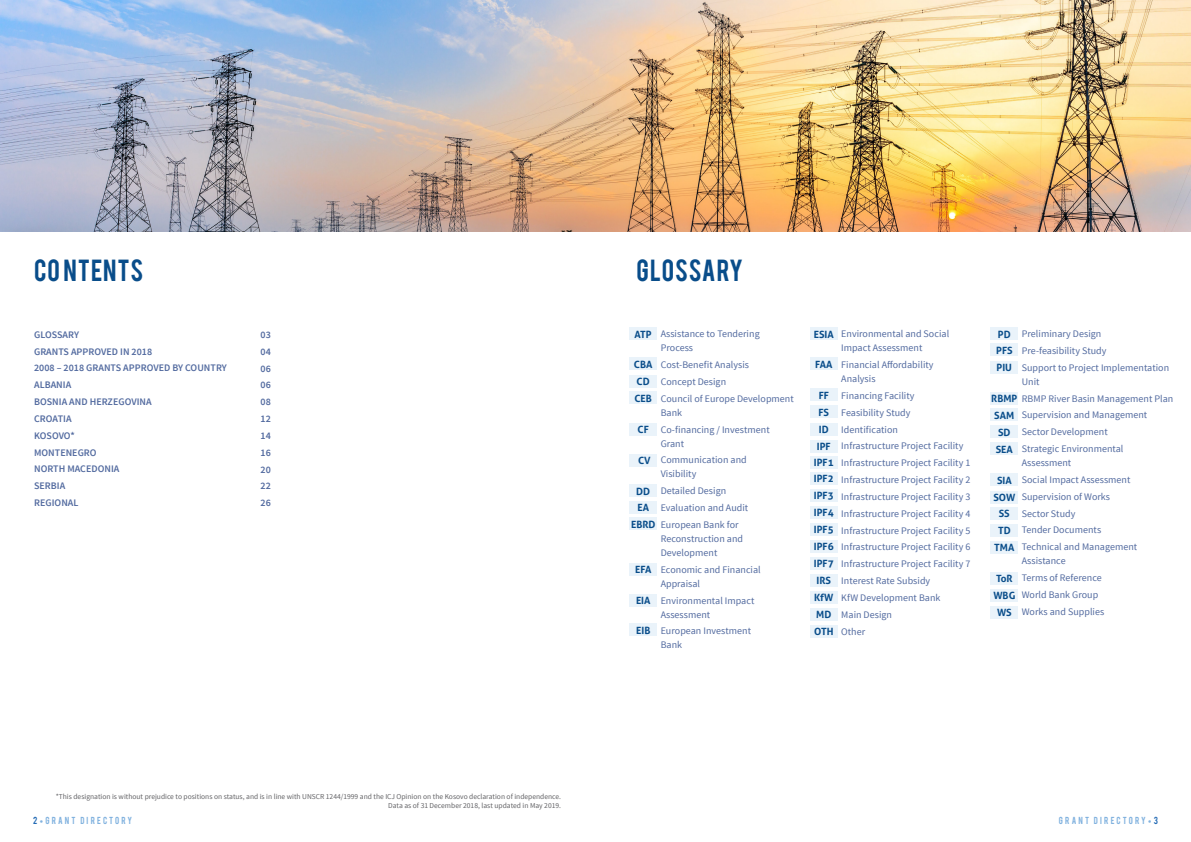
<style>
.page{position:relative;width:1191px;height:842px;background:#fff}
.page>*{position:absolute;margin:0;border:0;box-sizing:border-box;transform-origin:0 0}
.t1{font:24px "Bebas";letter-spacing:.04em;color:#094d8a}
.t2{font:10px/16.8px "Source Sans Pro";letter-spacing:.005em;color:#526a9f}
.t3{font:600 10px/16.8px "Source Sans Pro";letter-spacing:.005em;color:#526a9f;text-align:justify}
.t4{font:700 10px/17px "Aller";color:#094d8a}
.t5{font:8px "Bebas";letter-spacing:.27em;color:#81b2df}
.t6{font:7.5px/9px "Source Sans Pro";color:#636366;text-align:right}
.s1{font-family:"Aller";font-weight:700;color:#094d8a}
.s2{color:#2169b4}
.s3{font-family:"Calibri"}
</style>
<div class="page">
<img style="left:0;top:0;width:1191px;height:231px">
<div style="left:629px;top:328px;width:28px;height:12px;background:#eaf3fa"></div>
<div style="left:990px;top:426px;width:28px;height:12px;background:#eaf3fa"></div>
<div style="left:629px;top:375px;width:28px;height:13px;background:#eaf3fa"></div>
<div style="left:629px;top:391px;width:28px;height:13px;background:#eaf3fa"></div>
<div style="left:629px;top:423px;width:28px;height:12px;background:#eaf3fa"></div>
<div style="left:629px;top:454px;width:28px;height:12px;background:#eaf3fa"></div>
<div style="left:629px;top:485px;width:28px;height:12px;background:#eaf3fa"></div>
<div style="left:629px;top:501px;width:28px;height:12px;background:#eaf3fa"></div>
<div style="left:629px;top:358px;width:28px;height:12px;background:#eaf3fa"></div>
<div style="left:810px;top:358px;width:27px;height:12px;background:#eaf3fa"></div>
<div style="left:990px;top:442px;width:28px;height:12px;background:#eaf3fa"></div>
<div style="left:629px;top:517px;width:28px;height:12px;background:#eaf3fa"></div>
<div style="left:810px;top:388px;width:27px;height:13px;background:#eaf3fa"></div>
<div style="left:990px;top:343px;width:28px;height:13px;background:#eaf3fa"></div>
<div style="left:990px;top:473px;width:28px;height:12px;background:#eaf3fa"></div>
<div style="left:629px;top:563px;width:28px;height:12px;background:#eaf3fa"></div>
<div style="left:810px;top:406px;width:27px;height:12px;background:#eaf3fa"></div>
<div style="left:990px;top:361px;width:28px;height:13px;background:#eaf3fa"></div>
<div style="left:990px;top:491px;width:28px;height:12px;background:#eaf3fa"></div>
<div style="left:810px;top:423px;width:27px;height:12px;background:#eaf3fa"></div>
<div style="left:990px;top:508px;width:28px;height:12px;background:#eaf3fa"></div>
<div style="left:810px;top:440px;width:27px;height:12px;background:#eaf3fa"></div>
<div style="left:990px;top:524px;width:28px;height:13px;background:#eaf3fa"></div>
<div style="left:810px;top:456px;width:27px;height:12px;background:#eaf3fa"></div>
<div style="left:810px;top:489px;width:27px;height:12px;background:#eaf3fa"></div>
<div style="left:810px;top:506px;width:27px;height:12px;background:#eaf3fa"></div>
<div style="left:810px;top:523px;width:27px;height:12px;background:#eaf3fa"></div>
<div style="left:810px;top:540px;width:27px;height:12px;background:#eaf3fa"></div>
<div style="left:810px;top:557px;width:27px;height:12px;background:#eaf3fa"></div>
<div style="left:810px;top:574px;width:27px;height:12px;background:#eaf3fa"></div>
<div style="left:810px;top:591px;width:27px;height:12px;background:#eaf3fa"></div>
<div style="left:810px;top:608px;width:27px;height:12px;background:#eaf3fa"></div>
<div style="left:810px;top:625px;width:27px;height:12px;background:#eaf3fa"></div>
<div style="left:990px;top:328px;width:28px;height:12px;background:#eaf3fa"></div>
<div style="left:810px;top:472px;width:27px;height:12px;background:#eaf3fa"></div>
<div style="left:990px;top:541px;width:28px;height:13px;background:#eaf3fa"></div>
<div style="left:990px;top:572px;width:28px;height:12px;background:#eaf3fa"></div>
<div style="left:990px;top:606px;width:28px;height:12px;background:#eaf3fa"></div>
<div style="left:990px;top:589px;width:28px;height:12px;background:#eaf3fa"></div>
<div style="left:629px;top:594px;width:28px;height:12px;background:#eaf3fa"></div>
<div style="left:990px;top:393px;width:28px;height:12px;background:#eaf3fa"></div>
<div style="left:629px;top:624px;width:28px;height:12px;background:#eaf3fa"></div>
<div style="left:990px;top:408px;width:28px;height:13px;background:#eaf3fa"></div>
<div style="left:810px;top:328px;width:27px;height:12px;background:#eaf3fa"></div>
<h1 class="t1" style="left:34px;top:252px;width:111px">CO NTENTS</h1>
<h1 class="t1" style="left:636px;top:252px;width:108px">GLOSSARY</h1>
<p class="t3" style="left:34px;top:326px;width:194px;text-align:left">GLOSSARY<br>GRANTS APPROVED IN 2018<br>2008 – 2018 GRANTS APPROVED BY COUNTRY<br>ALBANIA<br>BOSNIA AND HERZEGOVINA<br>CROATIA<br>KOSOVO*<br>MONTENEGRO<br>NORTH MACEDONIA<br>SERBIA<br>REGIONAL</p>
<p class="t3" style="left:261px;top:326px;width:12px">03<br>04<br>06<br>06<br>08<br>12<br>14<br>16<br>20<br>22<br>26</p>
<p class="t2" style="left:813px;top:327px;width:137px;line-height:14px;text-align:center"><span class="s1">ESIA</span> Environmental and Social<br>Impact Assessment</p>
<p class="t2" style="left:841px;top:358px;width:94px;line-height:14px">Financial Affordability<br>Analysis</p>
<p class="t2" style="left:841px;top:387px;width:131px">Financing Facility<br>Feasibility Study<br>Identification<br>Infrastructure Project Facility<br>Infrastructure Project Facility 1<br>Infrastructure Project Facility 2<br>Infrastructure Project Facility 3<br>Infrastructure Project Facility 4<br>Infrastructure Project Facility 5<br>Infrastructure Project Facility 6<br>Infrastructure Project Facility 7<br>Interest Rate Subsidy<br>KfW Development Bank<br>Main Design<br>Other</p>
<p class="t2" style="left:660px;top:327px;width:100px;line-height:14px">Assistance to Tendering<br>Process</p>
<p class="t2" style="left:660px;top:356px;width:135px">Cost-Benefit Analysis<br>Concept Design<br>Council of Europe Development</p>
<p class="t2" style="left:660px;top:404px;width:110px">Bank<br>Co-financing / Investment</p>
<p class="t2" style="left:660px;top:435px;width:88px">Grant<br>Communication and</p>
<p class="t2" style="left:660px;top:466px;width:89px">Visibility<br>Detailed Design<br>Evaluation and Audit<br>European Bank for</p>
<p class="t2" style="left:660px;top:532px;width:84px;line-height:14px">Reconstruction and<br>Development</p>
<p class="t2" style="left:660px;top:562px;width:102px;line-height:14px">Economic and Financial<br>Appraisal</p>
<p class="t2" style="left:660px;top:593px;width:95px;line-height:14px">Environmental Impact<br>Assessment</p>
<p class="t2" style="left:660px;top:624px;width:92px;line-height:14px">European Investment<br>Bank</p>
<p class="t4" style="left:634px;top:326px;width:19px">ATP</p>
<p class="t4" style="left:634px;top:356px;width:20px">CBA</p>
<p class="t4" style="left:815px;top:356px;width:19px">FAA</p>
<p class="t4" style="left:634px;top:373px;width:19px">CD<br>CEB</p>
<p class="t4" style="left:637px;top:421px;width:13px">CF</p>
<p class="t4" style="left:638px;top:452px;width:14px">CV</p>
<p class="t4" style="left:636px;top:483px;width:15px;line-height:16.3px">DD<br>EA</p>
<p class="t4" style="left:818px;top:387px;width:12px">FF</p>
<p class="t4" style="left:818px;top:403px;width:12px">FS</p>
<p class="t4" style="left:819px;top:421px;width:11px">ID</p>
<p class="t4" style="left:817px;top:438px;width:15px">IPF</p>
<p class="t4" style="left:814px;top:454px;width:21px">IPF1</p>
<p class="t4" style="left:814px;top:487px;width:21px">IPF3<br>IPF4<br>IPF5<br>IPF6<br>IPF7<br>IRS<br>KfW<br>MD<br>OTH</p>
<p class="t4" style="left:814px;top:470px;width:21px">IPF2</p>
<p class="t4" style="left:631px;top:516px;width:26px">EBRD</p>
<p class="t4" style="left:635px;top:561px;width:18px">EFA</p>
<p class="t4" style="left:636px;top:592px;width:16px">EIA</p>
<p class="t4" style="left:636px;top:622px;width:16px">EIB</p>
<p class="t2" style="left:1021px;top:326px;width:149px">Preliminary Design<br>Pre-feasibility Study<br>Support to Project Implementation</p>
<p class="t2" style="left:1021px;top:373px;width:19px">Unit</p>
<p class="t2" style="left:1021px;top:407px;width:127px">Supervision and Management<br>Sector Development<br>Strategic Environmental</p>
<p class="t2" style="left:1021px;top:455px;width:117px">Assessment<br>Social Impact Assessment<br>Supervision of Works<br>Sector Study<br>Tender Documents<br>Technical and Management</p>
<p class="t2" style="left:1021px;top:553px;width:84px">Assistance<br>Terms of Reference<br>World Bank Group<br>Works and Supplies</p>
<p class="t4" style="left:998px;top:325px;width:14px">PD</p>
<p class="t4" style="left:996px;top:342px;width:18px">PFS</p>
<p class="t4" style="left:996px;top:359px;width:17px">PIU</p>
<p class="t2" style="left:991px;top:390px;width:184px"><span class="s1">RBMP</span> RBMP River Basin Management Plan</p>
<p class="t4" style="left:994px;top:407px;width:22px">SAM</p>
<p class="t4" style="left:998px;top:424px;width:14px">SD</p>
<p class="t4" style="left:995px;top:440px;width:19px">SEA</p>
<p class="t4" style="left:997px;top:472px;width:16px">SIA</p>
<p class="t4" style="left:993px;top:489px;width:23px">SOW</p>
<p class="t4" style="left:999px;top:505px;width:12px">SS</p>
<p class="t4" style="left:998px;top:522px;width:14px">TD</p>
<p class="t4" style="left:994px;top:539px;width:22px">TMA</p>
<p class="t4" style="left:996px;top:570px;width:18px">ToR</p>
<p class="t4" style="left:997px;top:604px;width:16px">WS</p>
<p class="t4" style="left:993px;top:587px;width:23px">WBG</p>
<p class="t6" style="left:56px;top:792px;width:507px">*This designation is without prejudice to positions on status, and is in line with UNSCR 1244/1999 and the ICJ Opinion on the Kosovo declaration of independence.<br>Data as of 31 December 2018, last updated in May 2019.</p>
<p class="t5" style="left:33px;top:815px;width:101px"><span class="s2">2</span><span class="s3">•</span>GRANT DIRECTORY</p>
<p class="t5" style="left:1059px;top:815px;width:100px">GRANT DIRECTORY<span class="s3">•</span><span class="s2">3</span></p>
</div>
